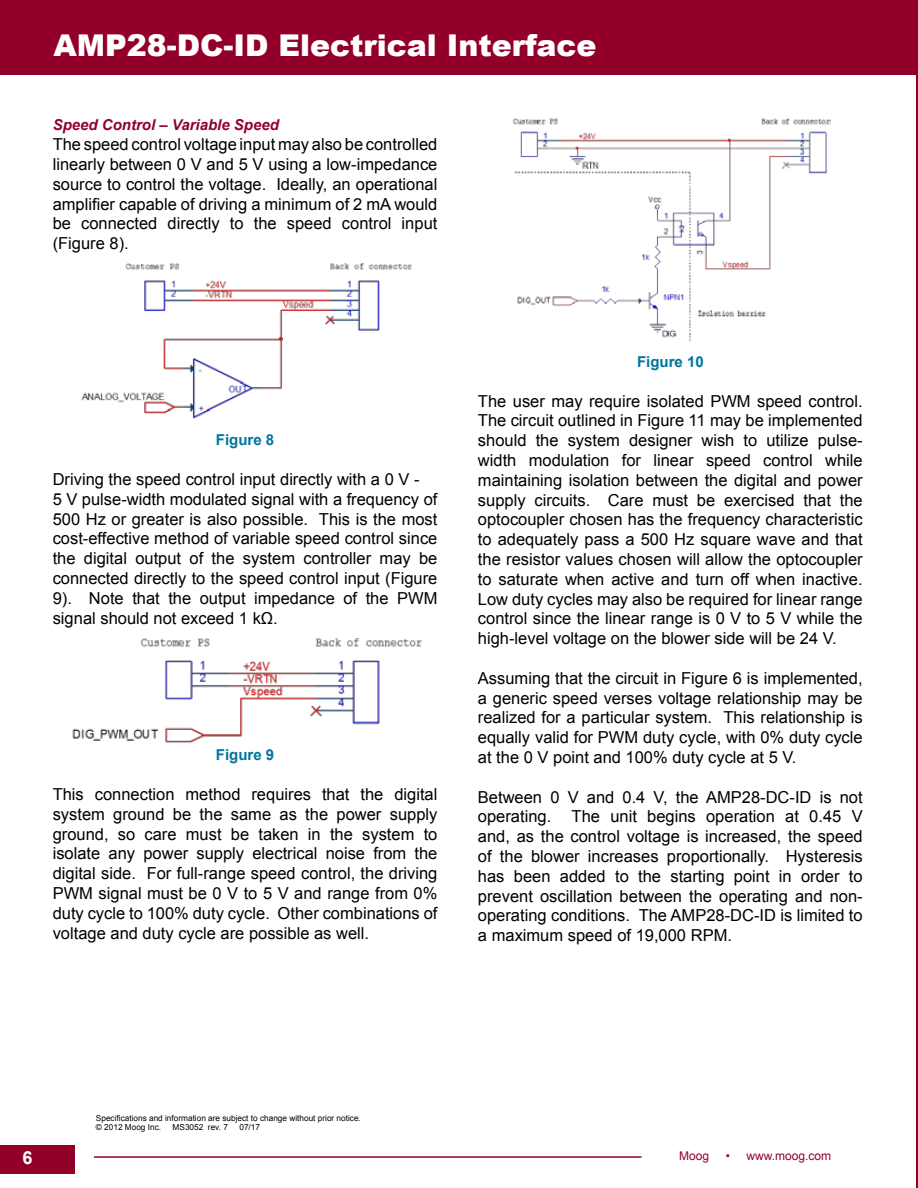
<style>
.page{position:relative;width:918px;height:1188px;background:#fff}
.page>*{position:absolute;margin:0;border:0;box-sizing:border-box;transform-origin:0 0}
.t1{font:900 30px "Arial";color:#fff}
.t2{font:700 18px "Arial";color:#fff}
.t3{font:16.5px/19.8px "Arial";color:#000;text-align:justify}
.t4{font:italic 700 15px "Arial";color:#920029}
.t5{font:700 15px "Arial";color:#00749e}
.t6{font:12px "Arial";color:#920029}
.t7{font:8.25px/9.8px "Arial";color:#000}
</style>
<div class="page">
<div style="left:0;top:0;width:918px;height:75px;background:#920029"></div>
<hr style="left:94px;top:1156px;width:548px;height:2px;background:#920029">
<div style="left:0;top:1145px;width:75px;height:29px;background:#920029"></div>
<hr style="left:916px;top:0;width:2px;height:1188px;background:#920029">
<img style="left:81px;top:263px;width:331px;height:156px">
<img style="left:72px;top:638px;width:350px;height:105px">
<img style="left:513px;top:118px;width:317px;height:224px">
<h1 class="t1" style="left:53px;top:23px;width:545px">AMP28-DC-ID Electrical Interface</h1>
<p class="t4" style="left:53px;top:115px;width:228px">Speed Control – Variable Speed</p>
<p class="t3" style="left:53px;top:135px;width:386px">The speed control voltage input may also be controlled linearly between 0 V and 5 V using a low-impedance source to control the voltage. Ideally, an operational amplifier capable of driving a minimum of 2 mA would be connected directly to the speed control input (Figure 8).</p>
<p class="t5" style="left:216px;top:430px;width:60px">Figure 8</p>
<p class="t3" style="left:53px;top:470px;width:386px;text-align:left">Driving the speed control input directly with a 0 V -<br>5 V pulse-width modulated signal with a frequency of 500 Hz or greater is also possible. This is the most cost-effective method of variable speed control since the digital output of the system controller may be connected directly to the speed control input (Figure 9). Note that the output impedance of the PWM signal should not exceed 1 kΩ.</p>
<p class="t5" style="left:216px;top:745px;width:60px">Figure 9</p>
<p class="t3" style="left:53px;top:785px;width:386px">This connection method requires that the digital system ground be the same as the power supply ground, so care must be taken in the system to isolate any power supply electrical noise from the digital side. For full-range speed control, the driving PWM signal must be 0 V to 5 V and range from 0% duty cycle to 100% duty cycle. Other combinations of voltage and duty cycle are possible as well.</p>
<p class="t5" style="left:637px;top:352px;width:68px">Figure 10</p>
<p class="t3" style="left:478px;top:391px;width:386px">The user may require isolated PWM speed control.<br>The circuit outlined in Figure 11 may be implemented should the system designer wish to utilize pulse&shy;width modulation for linear speed control while maintaining isolation between the digital and power supply circuits. Care must be exercised that the optocoupler chosen has the frequency characteristic to adequately pass a 500 Hz square wave and that the resistor values chosen will allow the optocoupler to saturate when active and turn off when inactive.<br>Low duty cycles may also be required for linear range control since the linear range is 0 V to 5 V while the high-level voltage on the blower side will be 24 V.</p>
<p class="t3" style="left:478px;top:668px;width:386px">Assuming that the circuit in Figure 6 is implemented, a generic speed verses voltage relationship may be realized for a particular system. This relationship is equally valid for PWM duty cycle, with 0% duty cycle at the 0 V point and 100% duty cycle at 5 V.</p>
<p class="t3" style="left:478px;top:787px;width:386px">Between 0 V and 0.4 V, the AMP28-DC-ID is not operating. The unit begins operation at 0.45 V and, as the control voltage is increased, the speed of the blower increases proportionally. Hysteresis has been added to the starting point in order to prevent oscillation between the operating and non&shy;operating conditions. The AMP28-DC-ID is limited to a maximum speed of 19,000 RPM.</p>
<p class="t7" style="left:96px;top:1113px;width:267px">Specifications and information are subject to change without prior notice. © 2012 Moog Inc.</p>
<p class="t7" style="left:173px;top:1123px;width:57px">MS3052 rev. 7</p>
<p class="t7" style="left:239px;top:1123px;width:22px">07/17</p>
<p class="t2" style="left:23px;top:1146px;width:12px">2</p>
<p class="t6" style="left:679px;top:1148px;width:32px">Moog</p>
<p class="t6" style="left:726px;top:1148px;width:107px">• www.moog.com</p>
<p class="t2" style="left:23px;top:1146px;width:12px">6</p>
</div>
